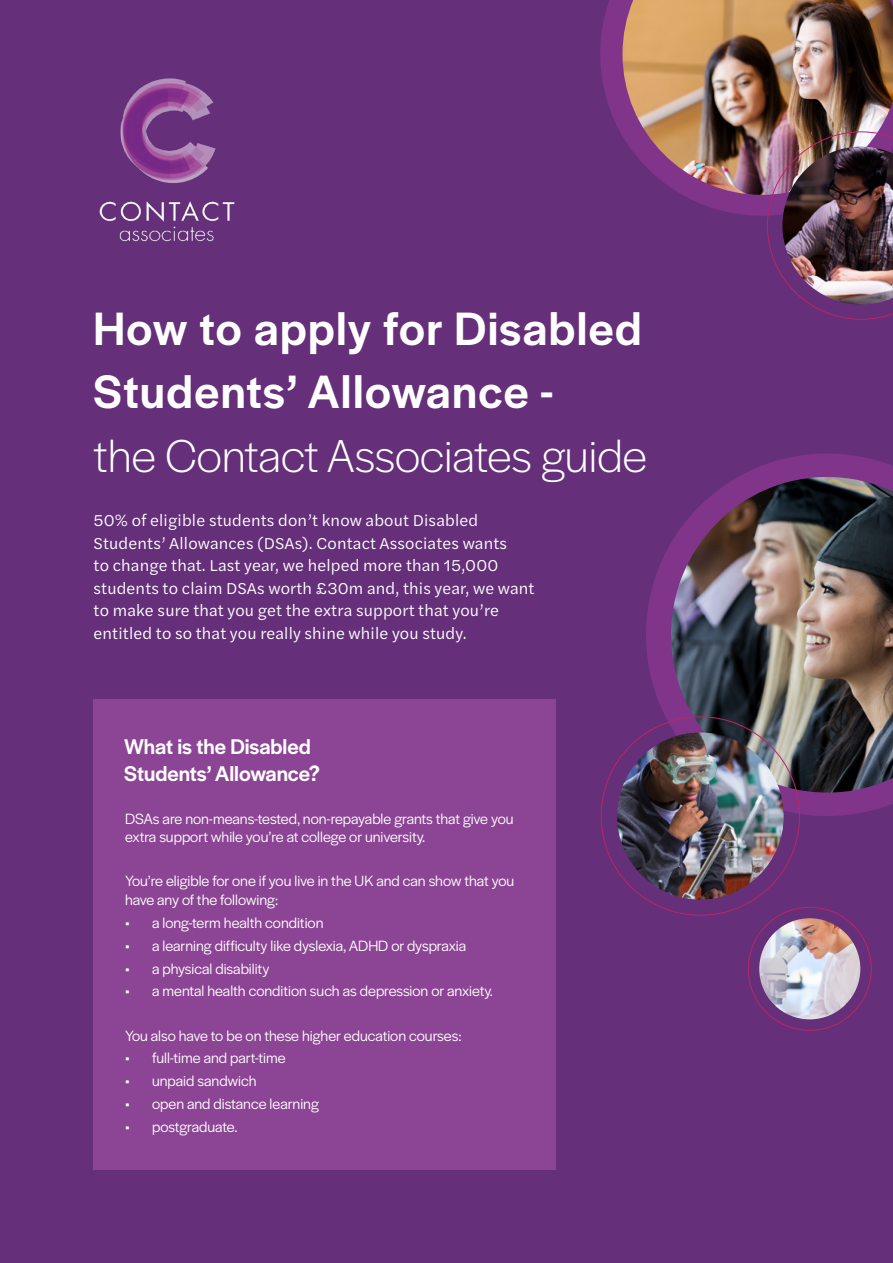
<style>
.page{position:relative;width:893px;height:1263px;background:#652f7a}
.page>*{position:absolute;margin:0;border:0;box-sizing:border-box;transform-origin:0 0}
.t1{font:500 48.75px/63.6px "Halyard Display";letter-spacing:.03em;color:#fff}
.t2{font:300 48px "Halyard Display";color:#fff}
.t3{font:500 22.2px/26.5px "Halyard Display";color:#fff}
.t4{font:16.5px/22.5px "Halyard Text";letter-spacing:.01em;color:#fff}
.t5{font:15.45px/18.6px "Halyard Display";color:#fff}
</style>
<div class="page">
<svg style="left:646px;top:453px;width:247px;height:357px"></svg>
<img style="left:671px;top:477px;width:222px;height:315px">
<svg style="left:600px;top:0;width:166px;height:216px"></svg>
<img style="left:622px;top:0;width:271px;height:195px">
<img style="left:766px;top:131px;width:127px;height:189px">
<img style="left:782px;top:147px;width:111px;height:157px">
<img style="left:600px;top:716px;width:272px;height:315px">
<img style="left:759px;top:918px;width:101px;height:101px;border-radius:51px">
<div style="left:94px;top:699px;width:462px;height:470px;background:#8c4594"></div>
<img style="left:99px;top:78px;width:136px;height:164px">
<h1 class="t1" style="left:94px;top:294px;width:550px">How to apply for Disabled<br>Students’ Allowance -</h1>
<h2 class="t2" style="left:94px;top:422px;width:555px">the Contact Associates guide</h2>
<p class="t4" style="left:94px;top:508px;width:442px">50% of eligible students don’t know about Disabled Students’ Allowances (DSAs). Contact Associates wants<br>to change that. Last year, we helped more than 15,000 students to claim DSAs worth £30m and, this year, we want to make sure that you get the extra support that you’re entitled to so that you really shine while you study.</p>
<h3 class="t3" style="left:124px;top:732px;width:197px">What is the Disabled<br>Students’ Allowance?</h3>
<p class="t5" style="left:125px;top:808px;width:390px">DSAs are non-means-tested, non-repayable grants that give you extra support while you’re at college or university.</p>
<p class="t5" style="left:125px;top:871px;width:391px">You’re eligible for one if you live in the UK and can show that you have any of the following:</p>
<p class="t5" style="left:125px;top:912px;width:200px">• a long-term health condition</p>
<p class="t5" style="left:125px;top:935px;width:343px">• a learning difficulty like dyslexia, ADHD or dyspraxia</p>
<p class="t5" style="left:125px;top:958px;width:146px">• a physical disability</p>
<p class="t5" style="left:125px;top:981px;width:369px">• a mental health condition such as depression or anxiety.</p>
<p class="t5" style="left:125px;top:1025px;width:338px">You also have to be on these higher education courses:</p>
<p class="t5" style="left:125px;top:1048px;width:162px">• full-time and part-time</p>
<p class="t5" style="left:125px;top:1071px;width:133px">• unpaid sandwich</p>
<p class="t5" style="left:125px;top:1094px;width:195px">• open and distance learning</p>
<p class="t5" style="left:125px;top:1117px;width:114px">• postgraduate.</p>
</div>
